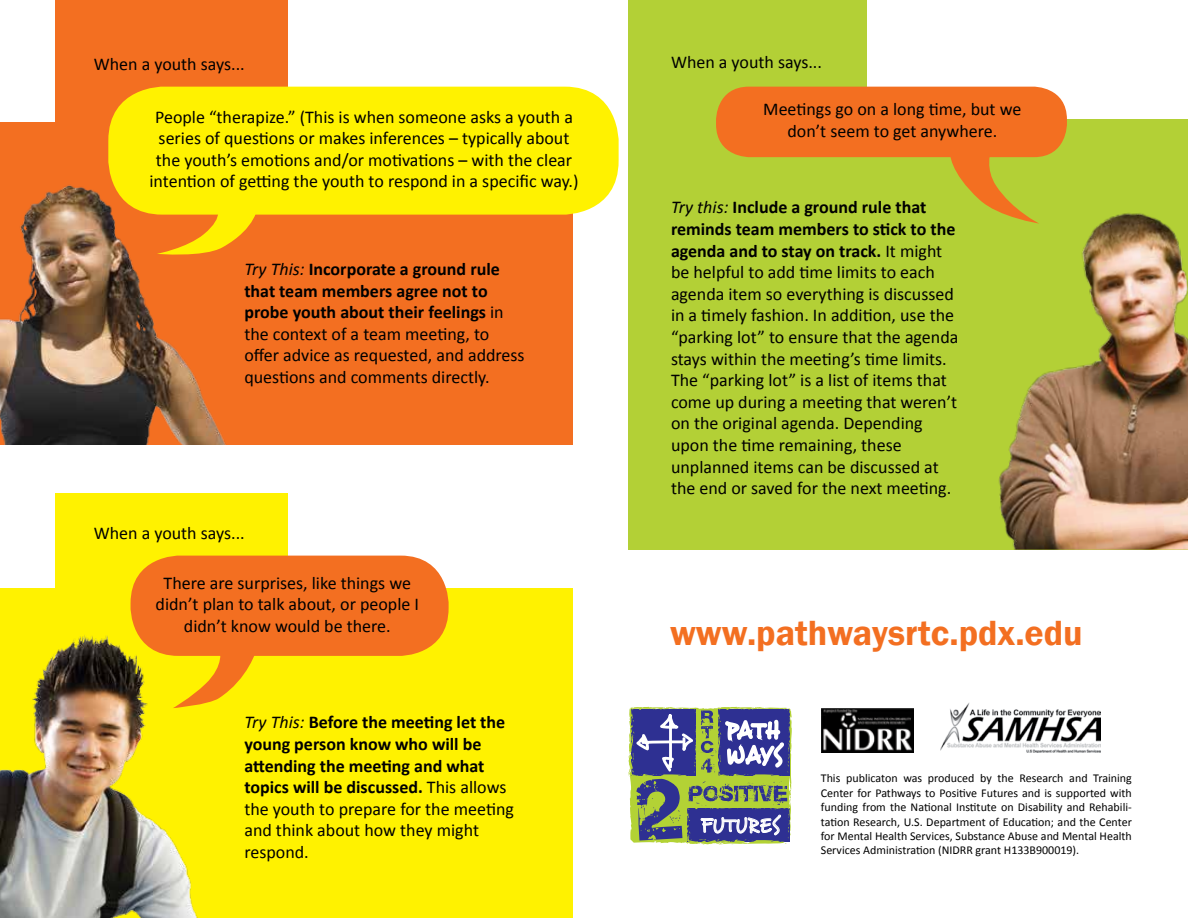
<style>
.page{position:relative;width:1188px;height:918px;background:#fff}
.page>*{position:absolute;margin:0;border:0;box-sizing:border-box;transform-origin:0 0}
.t1{font:600 36px "Franklin Gothic";color:#f36f21}
.t2{font:20.4px "Desyrel";letter-spacing:.035em;color:#fff;scale:.89 1}
.t3{font:18px/21.6px "Calibri";color:#000;text-align:center}
.t4{font:700 18px/21.6px "Calibri";color:#000}
.t5{font:12px/14.4px "Calibri";color:#000;text-align:justify}
.s1{font-style:italic}
.s2{font-weight:700}
.s3{font-weight:400;font-style:italic}
.s4{font-weight:400}
</style>
<div class="page">
<div style="left:55px;top:493px;width:233px;height:168px;background:#fff200"></div>
<svg style="left:628px;top:706px;width:164px;height:139px;background:#737d86"></svg>
<div style="left:629px;top:119px;width:559px;height:431px;background:#b3d036"></div>
<img style="left:998px;top:213px;width:190px;height:337px">
<div style="left:0;top:589px;width:572px;height:329px;background:#fff200"></div>
<img style="left:0;top:631px;width:198px;height:287px">
<div style="left:0;top:122px;width:572px;height:323px;background:#f36f21"></div>
<img style="left:0;top:185px;width:226px;height:260px">
<div style="left:55px;top:0;width:233px;height:157px;background:#f36f21"></div>
<div style="left:629px;top:0;width:238px;height:157px;background:#b3d036"></div>
<svg style="left:173px;top:656px;width:81px;height:52px"></svg>
<div style="left:131px;top:556px;width:318px;height:100px;background:#f36f21;border-radius:48px"></div>
<svg style="left:949px;top:157px;width:90px;height:67px"></svg>
<div style="left:716px;top:87px;width:351px;height:70px;background:#f36f21;border-radius:33px"></div>
<svg style="left:157px;top:215px;width:98px;height:43px"></svg>
<div style="left:108px;top:87px;width:511px;height:128px;background:#fff200;border-radius:54px"></div>
<svg style="left:1026px;top:711px;width:75px;height:42px"></svg>
<img style="left:940px;top:703px;width:160px;height:49px">
<img style="left:821px;top:708px;width:92px;height:44px">
<p class="t3" style="left:94px;top:52px;width:153px">When a youth says...</p>
<p class="t3" style="left:671px;top:51px;width:153px">When a youth says...</p>
<p class="t3" style="left:149px;top:105px;width:431px">People “therapize.” (This is when someone asks a youth a series of questions or makes inferences – typically about the youth’s emotions and/or motivations – with the clear intention of getting the youth to respond in a specific way.)</p>
<p class="t3" style="left:244px;top:258px;width:282px;text-align:left"><span class="s1">Try This:</span> <span class="s2">Incorporate a ground rule that team members agree not to probe youth about their feelings</span> in the context of a team meeting, to offer advice as requested, and address questions and comments directly.</p>
<p class="t3" style="left:94px;top:521px;width:153px">When a youth says...</p>
<p class="t3" style="left:156px;top:571px;width:265px">There are surprises, like things we didn’t plan to talk about, or people I didn’t know would be there.</p>
<p class="t4" style="left:244px;top:711px;width:271px"><span class="s3">Try This:</span> Before the meeting let the young person know who will be attending the meeting and what topics will be discussed. <span class="s4">This allows the youth to prepare for the meeting and think about how they might respond.</span></p>
<p class="t3" style="left:763px;top:98px;width:260px">Meetings go on a long time, but we don’t seem to get anywhere.</p>
<p class="t3" style="left:671px;top:196px;width:289px;text-align:left"><span class="s1">Try this:</span> <span class="s2">Include a ground rule that reminds team members to stick to the agenda and to stay on track.</span> It might be helpful to add time limits to each agenda item so everything is discussed in a timely fashion. In addition, use the “parking lot” to ensure that the agenda stays within the meeting’s time limits.<br>The “parking lot” is a list of items that come up during a meeting that weren’t on the original agenda. Depending upon the time remaining, these unplanned items can be discussed at the end or saved for the next meeting.</p>
<h1 class="t1" style="left:670px;top:611px;width:414px">www.pathwaysrtc.pdx.edu</h1>
<p class="t2" style="left:701px;top:812px;width:90px">FUTURES</p>
<p class="t5" style="left:821px;top:771px;width:313px">This publicaton was produced by the Research and Training Center for Pathways to Positive Futures and is supported with funding from the National Institute on Disability and Rehabili&shy;tation Research, U.S. Department of Education; and the Center for Mental Health Services, Substance Abuse and Mental Health Services Administration (NIDRR grant H133B900019).</p>
</div>
